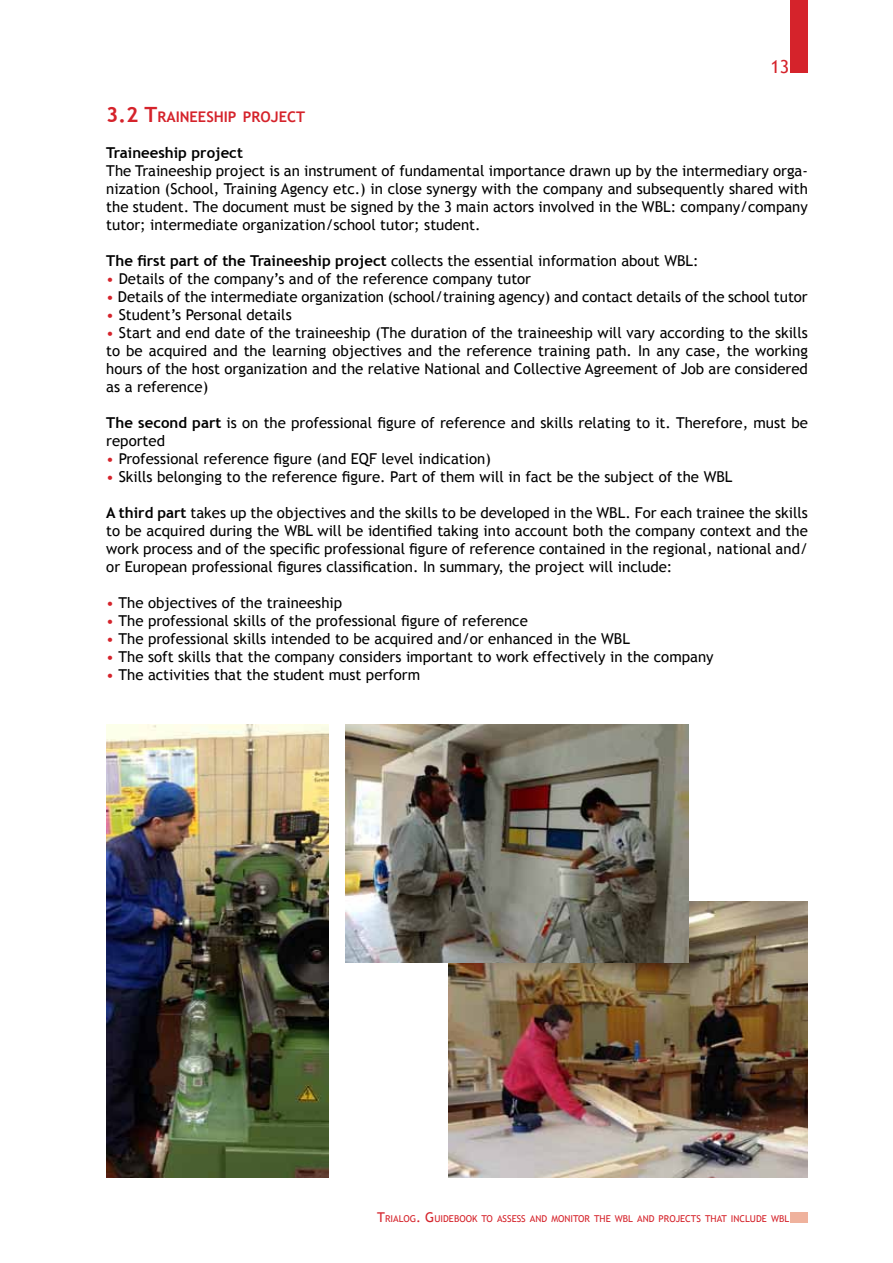
<style>
.page{position:relative;width:893px;height:1263px;background:#fff}
.page>*{position:absolute;margin:0;border:0;box-sizing:border-box;transform-origin:0 0}
.t1{font:18px "Trebuchet MS";color:#d5232b}
.t2{font:15px/18px "Trebuchet MS";color:#000;text-align:justify}
.t3{font:700 15px "Trebuchet MS";color:#000}
.t4{font:700 14.7px "Trebuchet MS";color:#d5232b}
.t5{font:9.45px "Trebuchet MS";color:#d5232b}
.s1{font-size:21px}
.s2{font-weight:700}
.s3{color:#d5232b}
.s4{font-size:13.5px}
</style>
<div class="page">
<div style="left:791px;top:0;width:17px;height:72px;background:#d5232b"></div>
<div style="left:791px;top:1211px;width:17px;height:11px;background:#efb29d"></div>
<img style="left:449px;top:901px;width:359px;height:277px">
<img style="left:106px;top:724px;width:223px;height:454px">
<img style="left:346px;top:724px;width:342px;height:238px">
<p class="t1" style="left:770px;top:56px;width:20px">13</p>
<p class="t4" style="left:106px;top:107px;width:200px"><span class="s1">3.2 T</span>RAINEESHIP PROJECT</p>
<p class="t3" style="left:106px;top:143px;width:138px">Traineeship project</p>
<p class="t2" style="left:106px;top:162px;width:703px">The Traineeship project is an instrument of fundamental importance drawn up by the intermediary orga&shy;nization (School, Training Agency etc.) in close synergy with the company and subsequently shared with the student. The document must be signed by the 3 main actors involved in the WBL: company/company tutor; intermediate organization/school tutor; student.</p>
<p class="t2" style="left:106px;top:252px;width:594px"><span class="s2">The first part of the Traineeship project</span> collects the essential information about WBL:</p>
<p class="t2" style="left:106px;top:270px;width:426px"><span class="s3">•</span> Details of the company’s and of the reference company tutor</p>
<p class="t2" style="left:106px;top:288px;width:703px"><span class="s3">•</span> Details of the intermediate organization (school/training agency) and contact details of the school tutor</p>
<p class="t2" style="left:106px;top:306px;width:187px"><span class="s3">•</span> Student’s Personal details</p>
<p class="t2" style="left:106px;top:324px;width:703px"><span class="s3">•</span> Start and end date of the traineeship (The duration of the traineeship will vary according to the skills to be acquired and the learning objectives and the reference training path. In any case, the working hours of the host organization and the relative National and Collective Agreement of Job are considered as a reference)</p>
<p class="t2" style="left:106px;top:414px;width:703px"><span class="s2">The second part</span> is on the professional figure of reference and skills relating to it. Therefore, must be reported</p>
<p class="t2" style="left:106px;top:450px;width:386px"><span class="s3">•</span> Professional reference figure (and EQF level indication)</p>
<p class="t2" style="left:106px;top:468px;width:628px"><span class="s3">•</span> Skills belonging to the reference figure. Part of them will in fact be the subject of the WBL</p>
<p class="t2" style="left:106px;top:504px;width:703px"><span class="s2">A third part</span> takes up the objectives and the skills to be developed in the WBL. For each trainee the skills to be acquired during the WBL will be identified taking into account both the company context and the work process and of the specific professional figure of reference contained in the regional, national and/ or European professional figures classification. In summary, the project will include:</p>
<p class="t2" style="left:106px;top:594px;width:237px"><span class="s3">•</span> The objectives of the traineeship</p>
<p class="t2" style="left:106px;top:612px;width:423px"><span class="s3">•</span> The professional skills of the professional figure of reference</p>
<p class="t2" style="left:106px;top:630px;width:525px"><span class="s3">•</span> The professional skills intended to be acquired and/or enhanced in the WBL</p>
<p class="t2" style="left:106px;top:648px;width:609px"><span class="s3">•</span> The soft skills that the company considers important to work effectively in the company</p>
<p class="t2" style="left:106px;top:666px;width:315px"><span class="s3">•</span> The activities that the student must perform</p>
<p class="t5" style="left:377px;top:1213px;width:414px"><span class="s4">T</span>RIALOG<span class="s4">. G</span> UIDEBOOK TO ASSESS AND MONITOR THE WBL AND PROJECTS THAT INCLUDE WBL</p>
</div>
